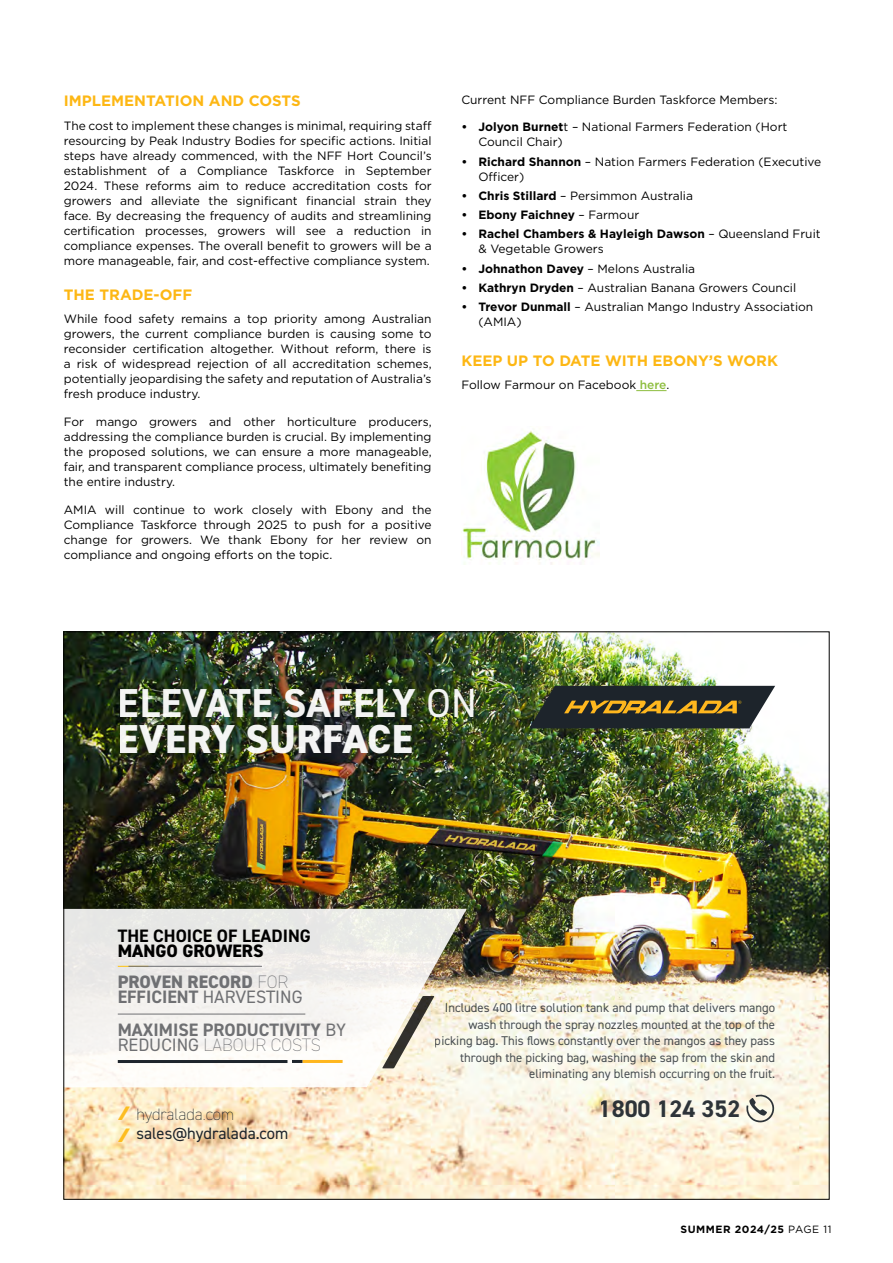
<style>
.page{position:relative;width:893px;height:1263px;background:#fff}
.page>*{position:absolute;margin:0;border:0;box-sizing:border-box;transform-origin:0 0}
.t1{font:700 40.5px/36px "DIN2014";letter-spacing:.01em;color:#fff}
.t2{font:700 24px "DIN2014";color:#1e252c}
.t3{font:700 18px/32.7px "DIN2014";color:#6f7073}
.t4{font:800 18px/31.2px "DIN2014";color:#000}
.t5{font:200 18px "DIN2014";color:#6f7073}
.t6{font:700 18px "DIN2014";color:#000}
.t7{font:18px "Blackoak Std";color:#fdb913}
.t8{font:16.5px "DIN2014";color:#1e252c}
.t9{font:200 16.5px "DIN2014";color:#1e252c}
.t10{font:700 15px "Gotham";color:#fdb714}
.t11{font:12.75px/16.5px "DIN2014";color:#1e252c;text-align:right}
.t12{font:12px/15px "Gotham";color:#000}
.t13{font:700 12px "Gotham";color:#000}
.t14{font:700 10.5px "Gotham";letter-spacing:.05em;color:#000}
.s1{font-weight:700}
.s2{font-weight:400}
.s3{font-weight:500;color:#8ebe3f}
.s4{font-weight:800}
.s5{color:#6f7073}
.s6{font-weight:200;color:#6f7073}
.s7{font-family:"Blackoak Std";font-weight:400;font-size:18px;color:#fdb913}
</style>
<div class="page">
<hr style="left:636px;top:390px;width:30px;height:1px;background:#8ebe3f">
<img style="left:461px;top:428px;width:138px;height:136px">
<img style="left:65px;top:633px;width:762px;height:564px">
<svg style="left:746px;top:1093px;width:29px;height:31px"></svg>
<svg style="left:65px;top:909px;width:402px;height:178px"></svg>
<svg style="left:529px;top:686px;width:246px;height:42px;background:#444333"></svg>
<hr style="left:118px;top:966px;width:30px;height:1px;background:#ffc20e">
<hr style="left:128px;top:966px;width:134px;height:1px;background:#6f7073">
<hr style="left:118px;top:1014px;width:187px;height:1px;background:#6f7073">
<hr style="left:118px;top:1060px;width:169px;height:3px;background:#1e252c">
<svg style="left:292px;top:1060px;width:11px;height:3px"></svg>
<hr style="left:303px;top:1060px;width:40px;height:3px;background:#ffb71e">
<svg style="left:382px;top:996px;width:52px;height:72px"></svg>
<p class="t10" style="left:64px;top:92px;width:238px">IMPLEMENTATION AND COSTS</p>
<p class="t12" style="left:64px;top:118px;width:369px;text-align:justify">The cost to implement these changes is minimal, requiring staff resourcing by Peak Industry Bodies for specific actions. Initial steps have already commenced, with the NFF Hort Council’s establishment of a Compliance Taskforce in September 2024. These reforms aim to reduce accreditation costs for growers and alleviate the significant financial strain they face. By decreasing the frequency of audits and streamlining certification processes, growers will see a reduction in compliance expenses. The overall benefit to growers will be a more manageable, fair, and cost-effective compliance system.</p>
<p class="t10" style="left:64px;top:286px;width:130px">THE TRADE-OFF</p>
<p class="t12" style="left:64px;top:311px;width:369px;text-align:justify">While food safety remains a top priority among Australian growers, the current compliance burden is causing some to reconsider certification altogether. Without reform, there is a risk of widespread rejection of all accreditation schemes, potentially jeopardising the safety and reputation of Australia’s fresh produce industry.</p>
<p class="t12" style="left:64px;top:414px;width:369px;text-align:justify">For mango growers and other horticulture producers, addressing the compliance burden is crucial. By implementing the proposed solutions, we can ensure a more manageable, fair, and transparent compliance process, ultimately benefiting the entire industry.</p>
<p class="t12" style="left:64px;top:502px;width:369px;text-align:justify">AMIA will continue to work closely with Ebony and the Compliance Taskforce through 2025 to push for a positive change for growers. We thank Ebony for her review on compliance and ongoing efforts on the topic.</p>
<p class="t12" style="left:461px;top:92px;width:318px">Current NFF Compliance Burden Taskforce Members:</p>
<p class="t12" style="left:478px;top:119px;width:310px;text-indent:-17px"><span class="s1">• Jolyon Burnet</span>t – National Farmers Federation (Hort<br>Council Chair)</p>
<p class="t12" style="left:478px;top:154px;width:344px;text-indent:-17px"><span class="s1">• Richard Shannon</span> – Nation Farmers Federation (Executive<br>Officer)</p>
<p class="t12" style="left:461px;top:188px;width:233px"><span class="s1">• Chris Stillard</span> – Persimmon Australia</p>
<p class="t13" style="left:461px;top:208px;width:179px">• Ebony Faichney <span class="s2">– Farmour</span></p>
<p class="t12" style="left:478px;top:226px;width:344px;text-indent:-17px"><span class="s1">• Rachel Chambers &amp; Hayleigh Dawson</span> – Queensland Fruit &amp; Vegetable Growers</p>
<p class="t12" style="left:461px;top:261px;width:235px"><span class="s1">• Johnathon Davey</span> – Melons Australia</p>
<p class="t12" style="left:461px;top:280px;width:336px"><span class="s1">• Kathryn Dryden</span> – Australian Banana Growers Council</p>
<p class="t12" style="left:478px;top:299px;width:336px;text-indent:-17px"><span class="s1">• Trevor Dunmall</span> – Australian Mango Industry Association (AMIA)</p>
<p class="t10" style="left:461px;top:351px;width:318px">KEEP UP TO DATE WITH EBONY’S WORK</p>
<p class="t12" style="left:461px;top:377px;width:210px">Follow Farmour on Facebook <span class="s3">here</span>.</p>
<h1 class="t1" style="left:118px;top:685px;width:360px">ELEVATE SAFELY <span class="s2">ON<br></span><span class="s4">EVERY SURFACE</span></h1>
<h3 class="t6" style="left:118px;top:924px;width:195px">THE CHOICE OF LEADING</h3>
<h3 class="t4" style="left:118px;top:935px;width:172px">MANGO GROWERS<br><span class="s5">PROVEN RECORD</span> <span class="s6">FOR</span></h3>
<h3 class="t3" style="left:118px;top:980px;width:230px">EFFICIENT <span class="s2">HARVESTING<br></span>MAXIMISE PRODUCTIVITY <span class="s2">BY</span></h3>
<h3 class="t5" style="left:118px;top:1034px;width:205px"><span class="s2">REDUCING</span> LABOUR COSTS</h3>
<p class="t11" style="left:435px;top:999px;width:342px">Includes 400 litre solution tank and pump that delivers mango wash through the spray nozzles mounted at the top of the picking bag. This flows constantly over the mangos as they pass through the picking bag, washing the sap from the skin and eliminating any blemish occurring on the fruit.</p>
<h3 class="t9" style="left:118px;top:1104px;width:118px"><span class="s7">/</span> hydralada.com</h3>
<h2 class="t2" style="left:599px;top:1092px;width:143px">1800 124 352</h2>
<h3 class="t7" style="left:118px;top:1123px;width:14px">/</h3>
<h3 class="t8" style="left:136px;top:1122px;width:153px">sales@hydralada.com</h3>
<p class="t14" style="left:680px;top:1223px;width:152px">SUMMER 2024/25 <span class="s2">PAGE 11</span></p>
</div>
